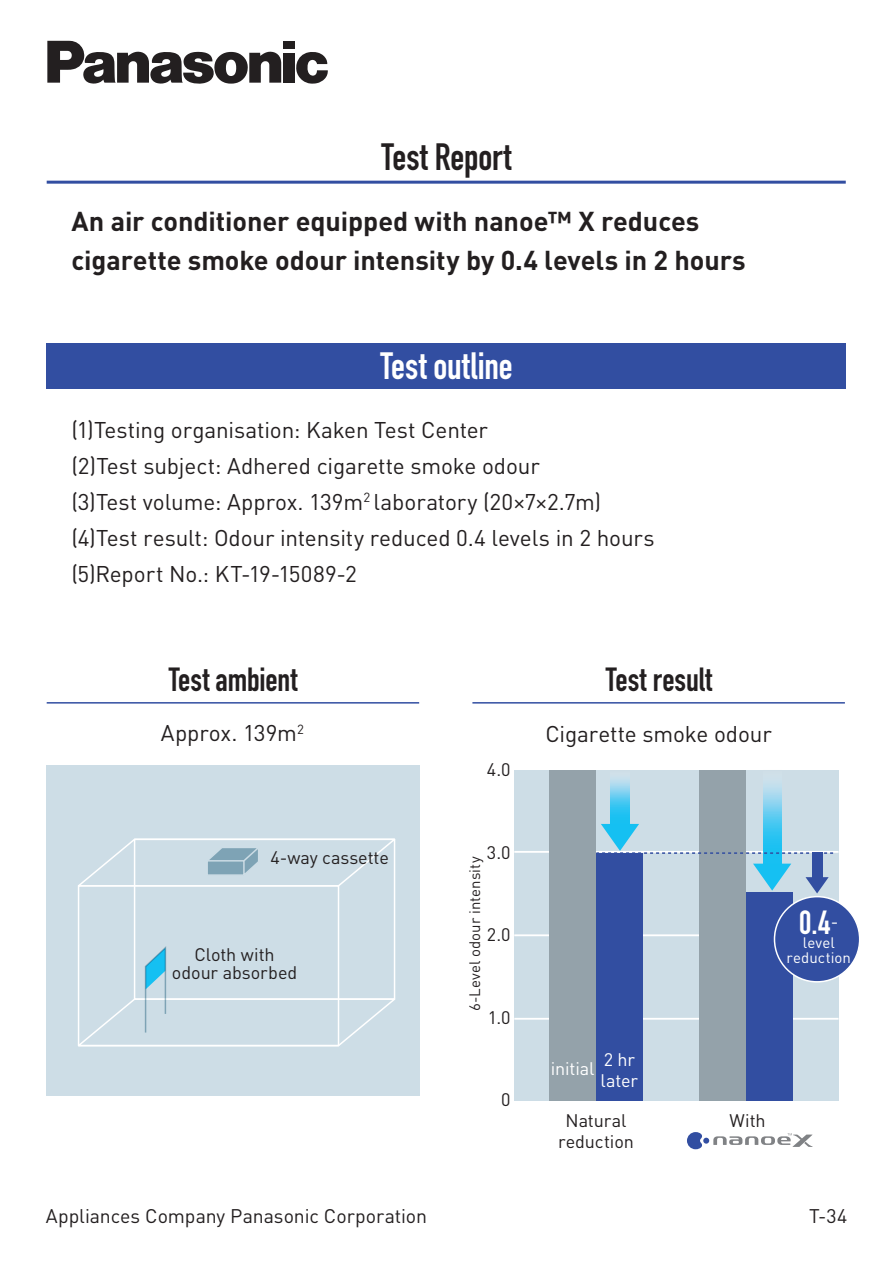
<style>
.page{position:relative;width:893px;height:1263px;background:#fff}
.page>*{position:absolute;margin:0;border:0;box-sizing:border-box;transform-origin:0 0}
.t1{font:700 37.5px "DIN Condensed";color:#fff}
.t2{font:700 37.5px "DIN Condensed";letter-spacing:-.005em;color:#231f20}
.t3{font:700 33px "DIN Condensed";letter-spacing:-.005em;color:#231f20}
.t4{font:700 33px "DIN Condensed";color:#fff}
.t5{font:700 27px/38.5px "DINOT";letter-spacing:-.005em;color:#231f20}
.t6{font:22.5px/36px "DINOT";letter-spacing:-.005em;color:#231f20}
.t7{font:19.5px "DINOT";letter-spacing:-.005em;color:#231f20}
.t8{font:18px/21px "DINOT";letter-spacing:-.005em;color:#231f20;text-align:center}
.t9{font:18px/21px "DINOT";letter-spacing:-.005em;color:#fff}
.t10{font:15px "DINOT";letter-spacing:.005em;color:#231f20}
.t11{font:15px/15px "DINOT";letter-spacing:.005em;color:#fff;text-align:center}
</style>
<div class="page">
<div style="left:47px;top:344px;width:799px;height:45px;background:#324ea1"></div>
<div style="left:46px;top:765px;width:373px;height:330px;background:#cddde6"></div>
<div style="left:514px;top:770px;width:324px;height:330px;background:#cddde6"></div>
<hr style="left:514px;top:851px;width:324px;height:2px;background:#fff">
<hr style="left:514px;top:934px;width:324px;height:2px;background:#fff">
<hr style="left:514px;top:1018px;width:324px;height:2px;background:#fff">
<svg style="left:687px;top:1132px;width:125px;height:17px"></svg>
<hr style="left:47px;top:181px;width:799px;height:3px;background:#324ea1">
<hr style="left:47px;top:702px;width:372px;height:2px;background:#324ea1">
<hr style="left:472px;top:702px;width:373px;height:2px;background:#324ea1">
<svg style="left:47px;top:41px;width:234px;height:43px"></svg>
<div style="left:283px;top:53px;width:12px;height:30px;background:#231f20"></div>
<div style="left:283px;top:41px;width:12px;height:8px;background:#231f20"></div>
<svg style="left:296px;top:52px;width:32px;height:32px"></svg>
<svg style="left:78px;top:838px;width:318px;height:50px"></svg>
<svg style="left:78px;top:946px;width:318px;height:101px"></svg>
<svg style="left:763px;top:785px;width:18px;height:79px"></svg>
<div style="left:812px;top:852px;width:10px;height:28px;background:#324ea1"></div>
<svg style="left:611px;top:780px;width:18px;height:44px"></svg>
<div style="left:550px;top:770px;width:46px;height:330px;background:#94a2aa"></div>
<div style="left:699px;top:770px;width:47px;height:330px;background:#94a2aa"></div>
<div style="left:596px;top:853px;width:47px;height:247px;background:#324ea1"></div>
<svg style="left:596px;top:824px;width:237px;height:30px"></svg>
<div style="left:746px;top:892px;width:47px;height:208px;background:#324ea1"></div>
<svg style="left:753px;top:864px;width:106px;height:118px"></svg>
<h1 class="t2" style="left:382px;top:131px;width:131px">Test Report</h1>
<p class="t5" style="left:71px;top:202px;width:676px">An air conditioner equipped with nanoe™ X reduces cigarette smoke odour intensity by 0.4 levels in 2 hours</p>
<h1 class="t1" style="left:380px;top:340px;width:134px">Test outline</h1>
<p class="t6" style="left:71px;top:411px;width:585px">(1)Testing organisation: Kaken Test Center<br>(2)Test subject: Adhered cigarette smoke odour<br>(3)Test volume: Approx. 139m<sup>2</sup> laboratory (20×7×2.7m) (4)Test result: Odour intensity reduced 0.4 levels in 2 hours (5)Report No.: KT-19-15089-2</p>
<h2 class="t3" style="left:169px;top:657px;width:130px">Test ambient</h2>
<h2 class="t3" style="left:606px;top:657px;width:108px">Test result</h2>
<p class="t6" style="left:161px;top:715px;width:145px">Approx. 139m<sup>2</sup></p>
<p class="t8" style="left:271px;top:846px;width:120px">4-way cassette</p>
<p class="t8" style="left:172px;top:946px;width:127px;line-height:18px">Cloth with odour absorbed</p>
<p class="t8" style="left:487px;top:759px;width:25px">4.0</p>
<p class="t8" style="left:487px;top:841px;width:25px">3.0</p>
<p class="t10" style="left:465px;top:1011px;width:156px;rotate:-90deg">6-Level odour intensity</p>
<p class="t8" style="left:487px;top:924px;width:25px">2.0</p>
<p class="t8" style="left:488px;top:1006px;width:24px">1.0</p>
<p class="t8" style="left:501px;top:1089px;width:11px">0</p>
<p class="t6" style="left:545px;top:715px;width:228px">Cigarette smoke odour</p>
<h2 class="t4" style="left:799px;top:900px;width:41px">0.4<sup>-</sup></h2>
<p class="t11" style="left:787px;top:935px;width:66px">level reduction</p>
<p class="t9" style="left:551px;top:1057px;width:45px">initial</p>
<p class="t9" style="left:601px;top:1049px;width:39px">2 hr later</p>
<p class="t8" style="left:558px;top:1109px;width:77px">Natural reduction</p>
<p class="t8" style="left:729px;top:1109px;width:38px">With</p>
<p class="t7" style="left:46px;top:1204px;width:383px">Appliances Company Panasonic Corporation</p>
<p class="t7" style="left:809px;top:1204px;width:40px">T-34</p>
</div>
